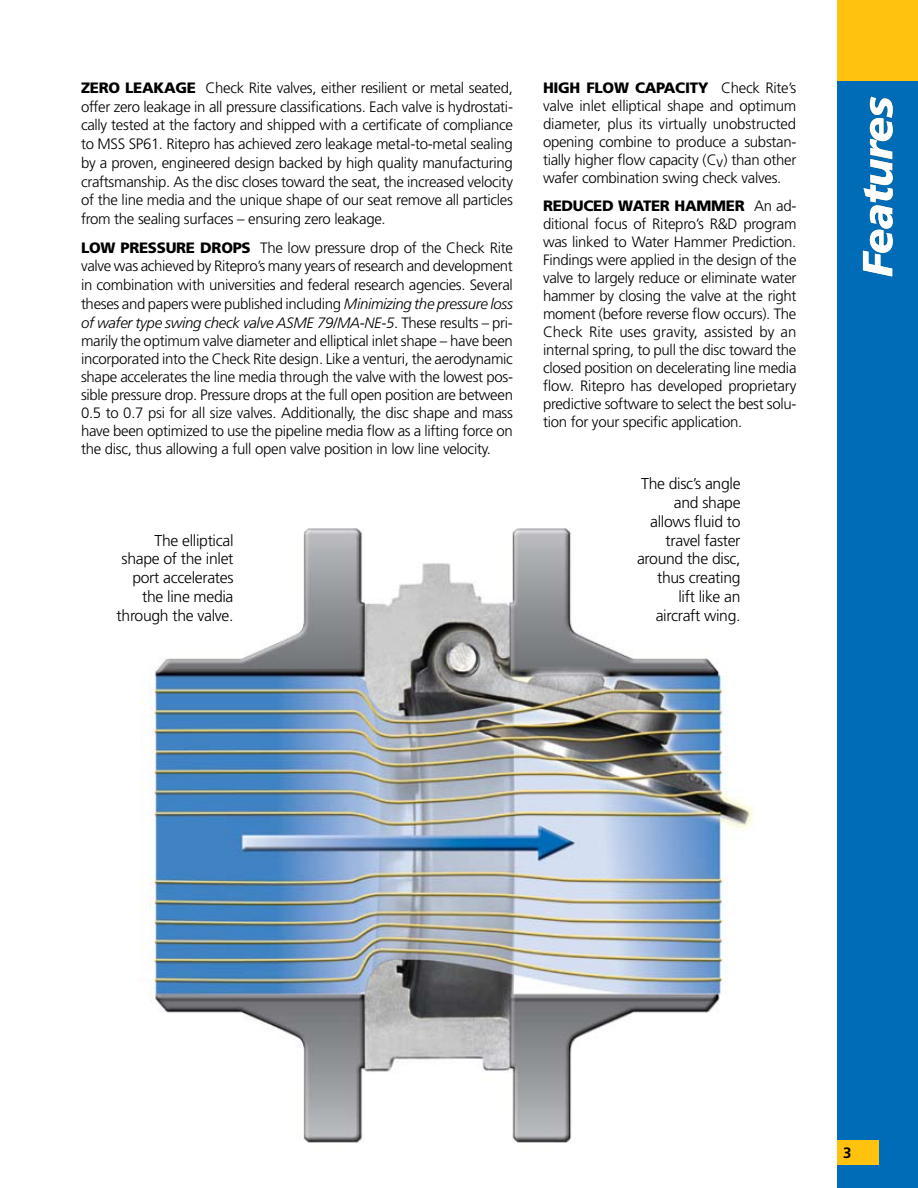
<style>
.page{position:relative;width:918px;height:1188px;background:#fff}
.page>*{position:absolute;margin:0;border:0;box-sizing:border-box;transform-origin:0 0}
.t1{font:italic 900 42px "Frutiger";letter-spacing:-.02em;color:#fff}
.t2{font:300 15.75px/18.8px "Frutiger";letter-spacing:-.02em;color:#000;text-align:right}
.t3{font:300 15px/18px "Frutiger";letter-spacing:-.02em;color:#000;text-align:justify}
.t4{font:700 15px "Frutiger";color:#000}
.s1{font-weight:900}
.s2{font-style:italic}
</style>
<div class="page">
<img style="left:141px;top:528px;width:612px;height:615px">
<div style="left:837px;top:81px;width:81px;height:1107px;background:#006bb6"></div>
<div style="left:837px;top:0;width:81px;height:81px;background:#ffc20e"></div>
<div style="left:837px;top:1141px;width:41px;height:24px;background:#ffc20e"></div>
<p class="t3" style="left:81px;top:78px;width:434px;line-height:18.8px"><span class="s1">ZERO LEAKAGE</span> Check Rite valves, either resilient or metal seated, offer zero leakage in all pressure classifications. Each valve is hydrostati&shy;cally tested at the factory and shipped with a certificate of compliance to MSS SP61. Ritepro has achieved zero leakage metal-to-metal sealing by a proven, engineered design backed by high quality manufacturing craftsmanship. As the disc closes toward the seat, the increased velocity of the line media and the unique shape of our seat remove all particles from the sealing surfaces – ensuring zero leakage.</p>
<p class="t3" style="left:81px;top:238px;width:434px"><span class="s1">LOW PRESSURE DROPS</span> The low pressure drop of the Check Rite valve was achieved by Ritepro’s many years of research and development in combination with universities and federal research agencies. Several theses and papers were published including <span class="s2">Minimizing the pressure loss of wafer type swing check valve ASME 79/MA-NE-5</span>. These results – pri&shy;marily the optimum valve diameter and elliptical inlet shape – have been incorporated into the Check Rite design. Like a venturi, the aerodynamic shape accelerates the line media through the valve with the lowest pos&shy;sible pressure drop. Pressure drops at the full open position are between 0.5 to 0.7 psi for all size valves. Additionally, the disc shape and mass have been optimized to use the pipeline media flow as a lifting force on the disc, thus allowing a full open valve position in low line velocity.</p>
<p class="t2" style="left:117px;top:531px;width:118px">The elliptical shape of the inlet port accelerates the line media through the valve.</p>
<p class="t3" style="left:543px;top:79px;width:255px"><span class="s1">HIGH FLOW CAPACITY</span> Check Rite’s valve inlet elliptical shape and optimum diameter, plus its virtually unobstructed opening combine to produce a substan&shy;tially higher flow capacity (Cv) than other wafer combination swing check valves.</p>
<p class="t3" style="left:543px;top:196px;width:255px"><span class="s1">REDUCED WATER HAMMER</span> An ad&shy;ditional focus of Ritepro’s R&amp;D program was linked to Water Hammer Prediction.<br>Findings were applied in the design of the valve to largely reduce or eliminate water hammer by closing the valve at the right moment (before reverse flow occurs). The Check Rite uses gravity, assisted by an internal spring, to pull the disc toward the closed position on decelerating line media flow. Ritepro has developed proprietary predictive software to select the best solu&shy;tion for your specific application.</p>
<p class="t2" style="left:637px;top:474px;width:105px">The disc’s angle and shape allows fluid to travel faster around the disc, thus creating lift like an aircraft wing.</p>
<h1 class="t1" style="left:852px;top:277px;width:182px;rotate:-90deg">Features</h1>
<p class="t4" style="left:843px;top:1144px;width:10px">3</p>
</div>
